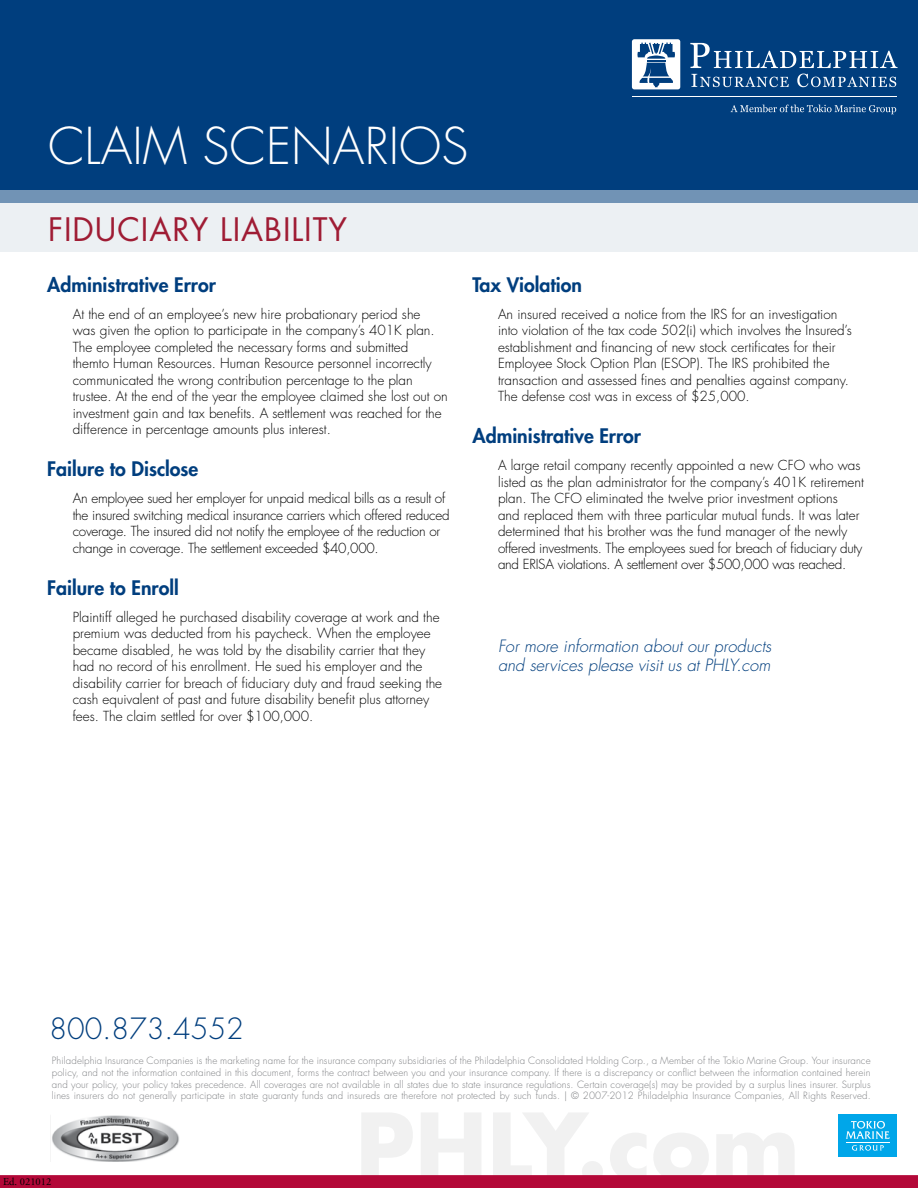
<style>
.page{position:relative;width:918px;height:1188px;background:#fff}
.page>*{position:absolute;margin:0;border:0;box-sizing:border-box;transform-origin:0 0}
.t1{font:300 49.5px "Futura";color:#fff}
.t2{font:31.5px "Futura";letter-spacing:.03em;color:#9f1c34}
.t3{font:300 28.5px "Futura";color:#003e7e}
.t4{font:800 19.5px "Futura";color:#003e7e}
.t5{font:italic 300 16.5px/19.5px "Futura";color:#003e7e}
.t6{font:300 13.5px/16.5px "Futura";color:#000}
.t7{font:300 13.5px/16.5px "Futura";letter-spacing:-.02em;color:#000}
.t8{font:10.5px "Adobe Garamond Pro";color:#000}
.t9{font:300 9.75px/11.7px "Futura";letter-spacing:.01em;color:#808285;text-align:justify}
</style>
<div class="page">
<div style="left:0;top:0;width:918px;height:202px;background:#003e7e"></div>
<div style="left:632px;top:39px;width:48px;height:50px;background:#fff;border-radius:3px"></div>
<svg style="left:690px;top:43px;width:208px;height:25px"></svg>
<svg style="left:691px;top:74px;width:98px;height:13px"></svg>
<svg style="left:797px;top:74px;width:99px;height:13px"></svg>
<svg style="left:637px;top:43px;width:38px;height:44px"></svg>
<hr style="left:633px;top:96px;width:264px;height:1px;background:#fff">
<svg style="left:731px;top:105px;width:165px;height:9px"></svg>
<svg style="left:0;top:190px;width:918px;height:62px;background:#d2dce5"></svg>
<svg style="left:0;top:1175px;width:918px;height:13px;background:#b30a39"></svg>
<img style="left:52px;top:1115px;width:127px;height:46px">
<div style="left:839px;top:1114px;width:58px;height:42px;background:#00a6e9"></div>
<hr style="left:846px;top:1142px;width:44px;height:1px;background:#fff">
<svg style="left:846px;top:1121px;width:44px;height:18px"></svg>
<svg style="left:852px;top:1145px;width:32px;height:6px"></svg>
<h1 class="t1" style="left:48px;top:116px;width:422px">CLAIM SCENARIOS</h1>
<h2 class="t2" style="left:48px;top:209px;width:301px">FIDUCIARY LIABILITY</h2>
<h3 class="t4" style="left:47px;top:272px;width:170px">Administrative Error</h3>
<p class="t6" style="left:73px;top:306px;width:377px">At the end of an employee’s new hire probationary period she<br>was given the option to participate in the company’s 401K plan.<br>The employee completed the necessary forms and submitted themto Human Resources. Human Resource personnel incorrectly communicated the wrong contribution percentage to the plan trustee. At the end of the year the employee claimed she lost out on investment gain and tax benefits. A settlement was reached for the difference in percentage amounts plus interest.</p>
<h3 class="t4" style="left:47px;top:457px;width:153px">Failure to Disclose</h3>
<p class="t7" style="left:73px;top:491px;width:378px">An employee sued her employer for unpaid medical bills as a result of the insured switching medical insurance carriers which offered reduced coverage. The insured did not notify the employee of the reduction or change in coverage. The settlement exceeded $40,000.</p>
<h3 class="t4" style="left:47px;top:575px;width:133px">Failure to Enroll</h3>
<p class="t6" style="left:73px;top:609px;width:371px">Plaintiff alleged he purchased disability coverage at work and the premium was deducted from his paycheck. When the employee became disabled, he was told by the disability carrier that they had no record of his enrollment. He sued his employer and the disability carrier for breach of fiduciary duty and fraud seeking the cash equivalent of past and future disability benefit plus attorney fees. The claim settled for over $100,000.</p>
<h3 class="t4" style="left:472px;top:272px;width:111px">Tax Violation</h3>
<p class="t6" style="left:498px;top:306px;width:355px">An insured received a notice from the IRS for an investigation into violation of the tax code 502(i) which involves the Insured’s establishment and financing of new stock certificates for their Employee Stock Option Plan (ESOP). The IRS prohibited the transaction and assessed fines and penalties against company.<br>The defense cost was in excess of $25,000.</p>
<h3 class="t4" style="left:472px;top:424px;width:170px">Administrative Error</h3>
<p class="t6" style="left:498px;top:458px;width:367px">A large retail company recently appointed a new CFO who was listed as the plan administrator for the company’s 401K retirement plan. The CFO eliminated the twelve prior investment options<br>and replaced them with three particular mutual funds. It was later determined that his brother was the fund manager of the newly offered investments. The employees sued for breach of fiduciary duty and ERISA violations. A settlement over $500,000 was reached.</p>
<p class="t5" style="left:498px;top:637px;width:275px">For more information about our products and services please visit us at PHLY.com</p>
<h3 class="t3" style="left:50px;top:1012px;width:196px">800.873.4552</h3>
<p class="t9" style="left:52px;top:1055px;width:820px">Philadelphia Insurance Companies is the marketing name for the insurance company subsidiaries of the Philadelphia Consolidated Holding Corp., a Member of the Tokio Marine Group. Your insurance policy, and not the information contained in this document, forms the contract between you and your insurance company. If there is a discrepancy or conflict between the information contained herein and your policy, your policy takes precedence. All coverages are not available in all states due to state insurance regulations. Certain coverage(s) may be provided by a surplus lines insurer. Surplus lines insurers do not generally participate in state guaranty funds and insureds are therefore not protected by such funds. | © 2007-2012 Philadelphia Insurance Companies, All Rights Reserved.</p>
<p class="t8" style="left:3px;top:1176px;width:50px">Ed. 021012</p>
</div>
